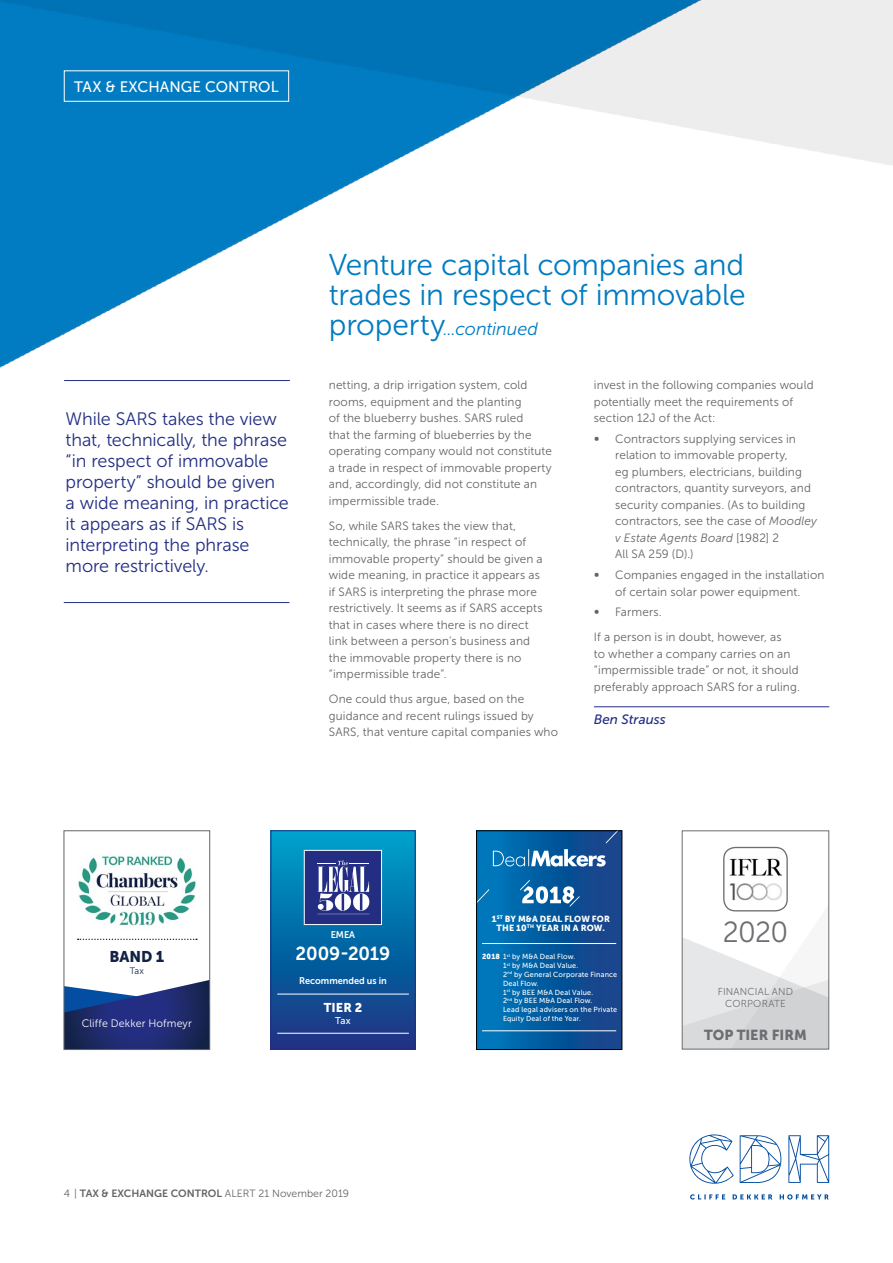
<style>
.page{position:relative;width:893px;height:1263px;background:#fff}
.page>*{position:absolute;margin:0;border:0;box-sizing:border-box;transform-origin:0 0}
.t1{font:30px/30px "Museo Sans 300";letter-spacing:-.01em;color:#007bc2}
.t2{font:28.95px "Museo Sans 300";color:#6d6e71}
.t3{font:18.75px "Museo Sans 700";letter-spacing:-.01em;color:#fff}
.t4{font:18px/21px "Museo Sans 300";letter-spacing:-.005em;color:#232e83}
.t5{font:italic 18px "Museo Sans 300";letter-spacing:-.005em;color:#007bc2}
.t6{font:15.45px "Museo Sans 900";color:#122246}
.t7{font:15.15px "Museo Sans 500";letter-spacing:.005em;color:#fff}
.t8{font:14.4px "Museo Sans 900";color:#6d6e71}
.t9{font:italic 13.5px "Museo Sans 500";color:#232e83}
.t10{font:12.75px "Museo Sans 900";color:#fff}
.t11{font:12px/16.5px "Museo Sans 300";letter-spacing:.01em;color:#636466}
.t12{font:10.8px "Museo Sans 300";letter-spacing:.015em;color:#fff}
.t13{font:10.5px "Museo Sans 300";color:#636466}
.t14{font:10.05px/12.1px "Museo Sans 300";letter-spacing:.02em;color:#6d6e71;text-align:center}
.t15{font:9.9px "Museo Sans 500";color:#fff}
.t16{font:9.6px "Museo Sans 700";letter-spacing:-.005em;color:#fff;scale:.96 1}
.t17{font:9.3px "Museo Sans 300";color:#122246}
.t18{font:8.85px/9.1px "Museo Sans 900";letter-spacing:.015em;color:#fff;text-align:center}
.t19{font:7.35px/8.9px "Museo Sans 500";letter-spacing:.02em;color:#fff}
.t20{font:7.2px "Museo Sans 500";letter-spacing:.025em;color:#fff}
.s1{font-style:normal;font-size:30px}
.s2{font-style:italic}
.s3{font-family:"Museo Sans 900"}
.s4{font-family:"Museo Sans 700"}
</style>
<div class="page">
<svg style="left:690px;top:1194px;width:139px;height:5px"></svg>
<svg style="left:689px;top:1134px;width:45px;height:50px"></svg>
<svg style="left:740px;top:1135px;width:41px;height:48px"></svg>
<svg style="left:788px;top:1135px;width:41px;height:48px"></svg>
<img style="left:0;top:0;width:893px;height:368px">
<div style="left:64px;top:70px;width:225px;height:32px;border:1px solid #fff"></div>
<hr style="left:594px;top:706px;width:235px;height:1px;background:#232e83">
<hr style="left:64px;top:380px;width:226px;height:1px;background:#232e83">
<hr style="left:64px;top:602px;width:225px;height:1px;background:#232e83">
<svg style="left:684px;top:903px;width:143px;height:144px"></svg>
<div style="left:682px;top:831px;width:147px;height:218px;border:1px solid #6d6e71"></div>
<img style="left:725px;top:850px;width:60px;height:55px">
<div style="left:723px;top:847px;width:65px;height:64px;border:1px solid #6d6e71;border-radius:12px"></div>
<div style="left:271px;top:831px;width:144px;height:218px;background:linear-gradient(to bottom,#00a2cc,#193281)"></div>
<div style="left:271px;top:830px;width:144px;height:219px;border:1px solid #232e83"></div>
<div style="left:304px;top:850px;width:78px;height:75px;background:#232e83;border:1px solid #fff"></div>
<svg style="left:317px;top:860px;width:52px;height:51px"></svg>
<hr style="left:318px;top:914px;width:51px;height:1px;background:#fff">
<hr style="left:277px;top:994px;width:132px;height:1px;background:#fff">
<hr style="left:277px;top:1033px;width:132px;height:1px;background:#fff">
<svg style="left:66px;top:980px;width:142px;height:68px;background:#3c4c87"></svg>
<div style="left:64px;top:830px;width:146px;height:220px;border:1px solid #636466"></div>
<img style="left:78px;top:854px;width:118px;height:72px">
<svg style="left:78px;top:939px;width:119px;height:1px"></svg>
<div style="left:477px;top:831px;width:145px;height:218px;background:linear-gradient(to right,#0079bd,#173d83)"></div>
<svg style="left:478px;top:887px;width:11px;height:22px"></svg>
<div style="left:476px;top:830px;width:146px;height:220px;border:1px solid #000"></div>
<svg style="left:493px;top:831px;width:129px;height:35px;background:#3071aa"></svg>
<hr style="left:482px;top:1030px;width:134px;height:1px;background:#fff">
<svg style="left:520px;top:878px;width:60px;height:30px"></svg>
<hr style="left:482px;top:943px;width:134px;height:1px;background:#fff">
<p class="t7" style="left:74px;top:78px;width:206px">TAX &amp; EXCHANGE CONTROL</p>
<h3 class="t4" style="left:66px;top:408px;width:225px">While SARS takes the view that, technically, the phrase “in respect of immovable property” should be given a wide meaning, in practice it appears as if SARS is interpreting the phrase more restrictively.</h3>
<h1 class="t1" style="left:329px;top:250px;width:418px">Venture capital companies and trades in respect of immovable</h1>
<h3 class="t5" style="left:329px;top:319px;width:211px"><span class="s1">property</span>...continued</h3>
<p class="t11" style="left:329px;top:377px;width:225px">netting, a drip irrigation system, cold rooms, equipment and the planting<br>of the blueberry bushes. SARS ruled<br>that the farming of blueberries by the operating company would not constitute a trade in respect of immovable property and, accordingly, did not constitute an impermissible trade.</p>
<p class="t11" style="left:329px;top:517px;width:215px">So, while SARS takes the view that, technically, the phrase “in respect of immovable property” should be given a wide meaning, in practice it appears as if SARS is interpreting the phrase more restrictively. It seems as if SARS accepts that in cases where there is no direct link between a person’s business and the immovable property there is no “impermissible trade”.</p>
<p class="t11" style="left:329px;top:691px;width:231px">One could thus argue, based on the guidance and recent rulings issued by<br>SARS, that venture capital companies who</p>
<p class="t11" style="left:594px;top:377px;width:221px">invest in the following companies would potentially meet the requirements of section 12J of the Act:</p>
<p class="t11" style="left:594px;top:431px;width:7px">∞</p>
<p class="t11" style="left:615px;top:431px;width:203px">Contractors supplying services in relation to immovable property,<br>eg plumbers, electricians, building contractors, quantity surveyors, and security companies. (As to building contractors, see the case of <span class="s2">Moodley v Estate Agents Board</span> [1982] 2<br>All SA 259 (D).)</p>
<p class="t11" style="left:594px;top:567px;width:7px">∞</p>
<p class="t11" style="left:615px;top:567px;width:211px">Companies engaged in the installation of certain solar power equipment.</p>
<p class="t11" style="left:594px;top:604px;width:7px">∞</p>
<p class="t11" style="left:594px;top:600px;width:189px;line-height:25px;text-indent:21px">Farmers.<br>If a person is in doubt, however, as</p>
<p class="t11" style="left:594px;top:646px;width:208px">to whether a company carries on an “impermissible trade” or not, it should preferably approach SARS for a ruling.</p>
<p class="t9" style="left:594px;top:712px;width:73px">Ben Strauss</p>
<p class="t6" style="left:109px;top:948px;width:56px">BAND 1</p>
<p class="t17" style="left:130px;top:966px;width:16px">Tax</p>
<p class="t12" style="left:82px;top:1017px;width:112px">Cliffe Dekker Hofmeyr</p>
<p class="t16" style="left:331px;top:929px;width:27px">EMEA</p>
<h3 class="t3" style="left:296px;top:943px;width:96px">2009-2019</h3>
<p class="t16" style="left:299px;top:976px;width:93px">Recommended us in</p>
<p class="t10" style="left:324px;top:1000px;width:40px">TIER 2</p>
<p class="t15" style="left:335px;top:1015px;width:17px">Tax</p>
<p class="t18" style="left:492px;top:915px;width:120px">1<sup>ST</sup> BY M&amp;A DEAL FLOW FOR<br>THE 10<sup>TH</sup> YEAR IN A ROW.</p>
<p class="t19" style="left:503px;top:952px;width:116px;text-indent:-21px"><span class="s3">2018</span> 1<sup>st</sup> by M&amp;A Deal Flow.<br>1<sup>st</sup> by M&amp;A Deal Value.<br>2<sup>nd</sup> by General Corporate Finance<br>Deal Flow.<br>1<sup>st</sup> by BEE M&amp;A Deal Value.<br>2<sup>nd</sup> by BEE M&amp;A Deal Flow.<br>Lead legal advisers on the Private</p>
<p class="t20" style="left:503px;top:1014px;width:79px">Equity Deal of the Year.</p>
<h2 class="t2" style="left:723px;top:917px;width:67px">2020</h2>
<p class="t14" style="left:718px;top:986px;width:77px">FINANCIAL AND<br>CORPORATE</p>
<p class="t8" style="left:704px;top:1027px;width:104px">TOP TIER FIRM</p>
<p class="t13" style="left:64px;top:1188px;width:287px">4 | <span class="s4">TAX &amp; EXCHANGE CONTROL</span> ALERT 21 November 2019</p>
</div>
